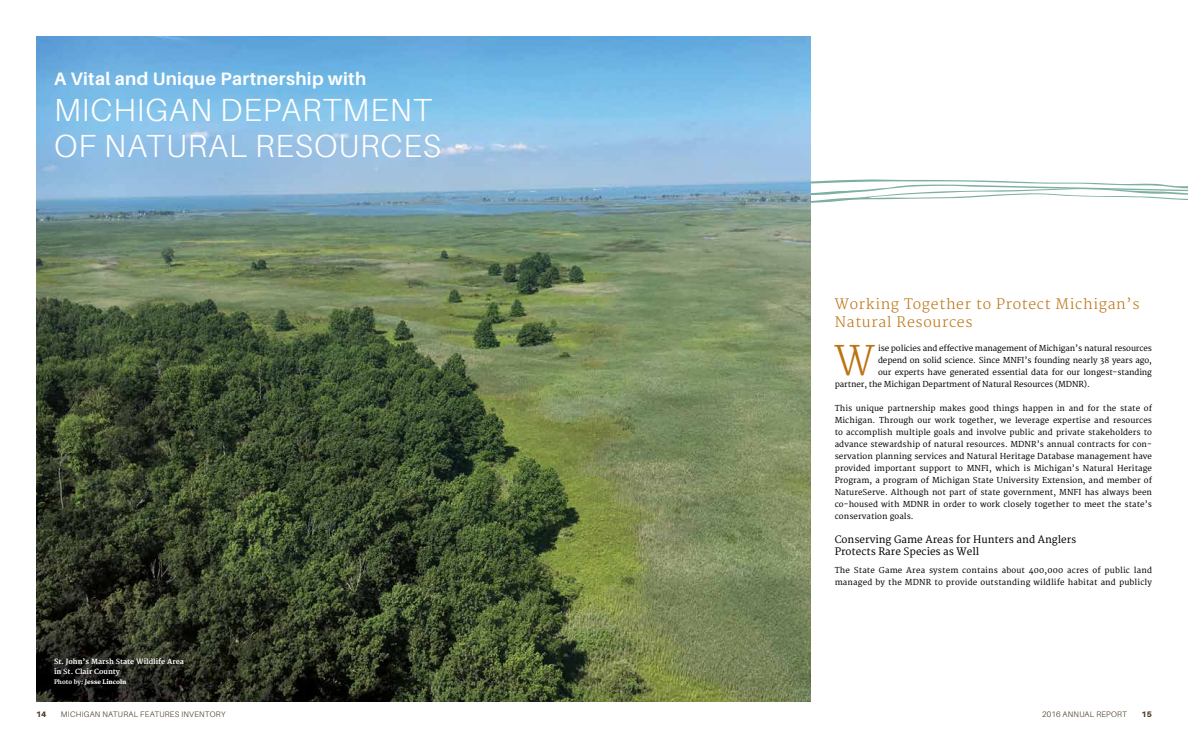
<style>
.page{position:relative;width:1188px;height:738px;background:#fff}
.page>*{position:absolute;margin:0;border:0;box-sizing:border-box;transform-origin:0 0}
.t1{font:300 39.6px "Merriweather";color:#bc7412}
.t2{font:300 32px/36px "Aileron";letter-spacing:.03em;color:#fff}
.t3{font:700 18px "Aileron";letter-spacing:.02em;color:#fff}
.t4{font:300 14px/18px "Merriweather";letter-spacing:.05em;color:#bc7412}
.t5{font:10px/12px "Merriweather";color:#000}
.t6{font:8px/12px "Merriweather";letter-spacing:-.01em;color:#000;text-align:justify}
.t7{font:8px/12px "Merriweather";letter-spacing:.02em;color:#000}
.t8{font:300 8px "Aileron";letter-spacing:.03em;color:#45341b}
.t9{font:800 8px "Aileron";color:#45341b}
.t10{font:700 7px/10px "Merriweather";color:#fff}
.t11{font:800 6px "Merriweather";color:#fff}
.s1{font-weight:700}
</style>
<div class="page">
<svg style="left:811px;top:179px;width:377px;height:24px"></svg>
<img style="left:36px;top:36px;width:775px;height:666px">
<h3 class="t3" style="left:54px;top:69px;width:314px">A Vital and Unique Partnership with</h3>
<h2 class="t2" style="left:54px;top:92px;width:389px">MICHIGAN DEPARTMENT<br>OF NATURAL RESOURCES</h2>
<p class="t10" style="left:54px;top:657px;width:131px">St. John’s Marsh State Wildlife Area in St. Clair County</p>
<p class="t11" style="left:54px;top:679px;width:74px"><span class="s1">Photo by:</span> Jesse Lincoln</p>
<h3 class="t4" style="left:835px;top:296px;width:306px">Working Together to Protect Michigan’s<br>Natural Resources</h3>
<h1 class="t1" style="left:835px;top:338px;width:42px">W</h1>
<p class="t6" style="left:878px;top:342px;width:275px">ise policies and effective management of Michigan’s natural resources</p>
<p class="t6" style="left:878px;top:354px;width:275px">depend on solid science. Since MNFI’s founding nearly 38 years ago,</p>
<p class="t6" style="left:878px;top:366px;width:275px">our experts have generated essential data for our longest-standing</p>
<p class="t6" style="left:835px;top:378px;width:257px">partner, the Michigan Department of Natural Resources (MDNR).</p>
<p class="t6" style="left:835px;top:402px;width:319px">This unique partnership makes good things happen in and for the state of Michigan. Through our work together, we leverage expertise and resources to accomplish multiple goals and involve public and private stakeholders to advance stewardship of natural resources. MDNR’s annual contracts for con&shy;servation planning services and Natural Heritage Database management have provided important support to MNFI, which is Michigan’s Natural Heritage Program, a program of Michigan State University Extension, and member of NatureServe. Although not part of state government, MNFI has always been co-housed with MDNR in order to work closely together to meet the state’s conservation goals.</p>
<p class="t5" style="left:835px;top:534px;width:243px">Conserving Game Areas for Hunters and Anglers<br>Protects Rare Species as Well</p>
<p class="t7" style="left:835px;top:564px;width:319px">The State Game Area system contains about 400,000 acres of public land managed by the MDNR to provide outstanding wildlife habitat and publicly</p>
<p class="t9" style="left:36px;top:709px;width:12px">14</p>
<p class="t8" style="left:61px;top:710px;width:166px">MICHIGAN NATURAL FEATURES INVENTORY</p>
<p class="t8" style="left:1042px;top:710px;width:86px">2016 ANNUAL REPORT</p>
<p class="t9" style="left:1142px;top:709px;width:12px">15</p>
</div>
